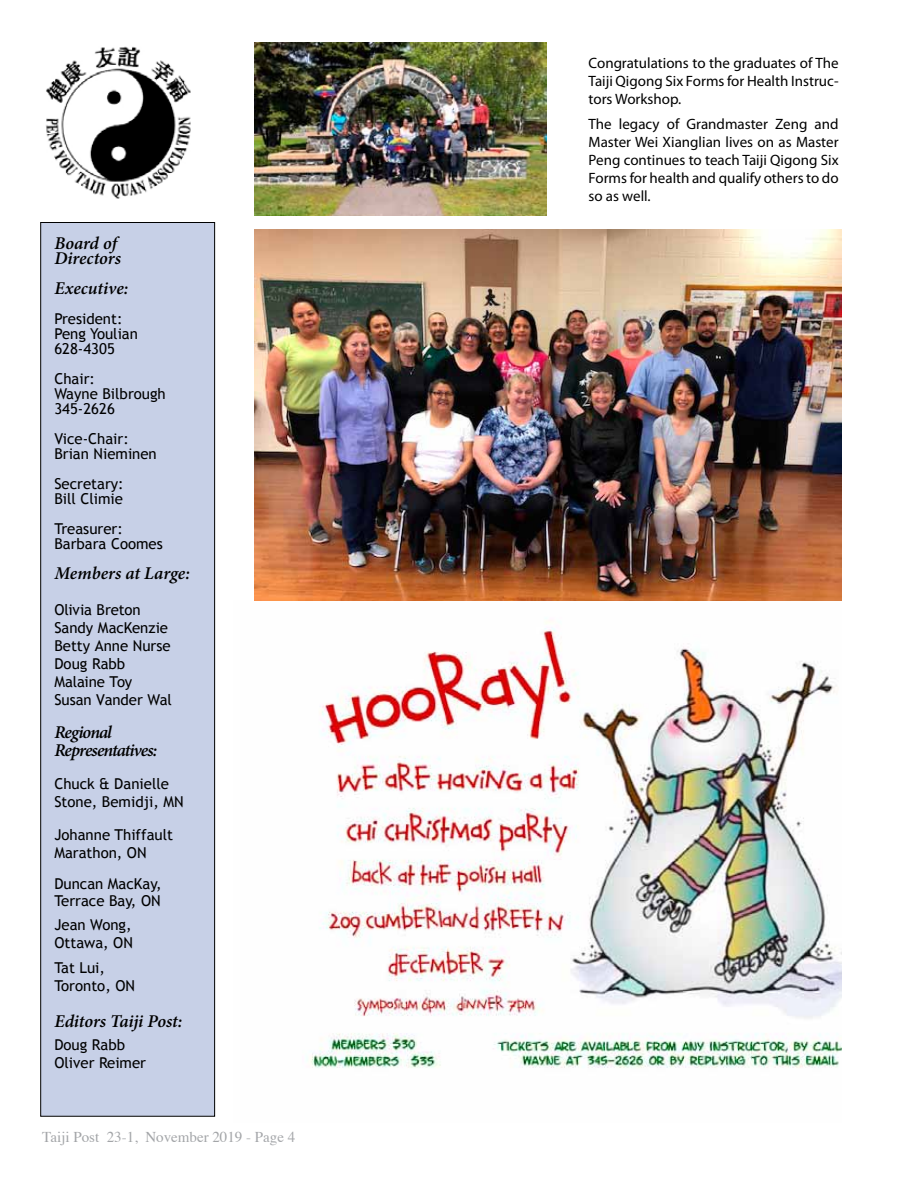
<style>
.page{position:relative;width:918px;height:1188px;background:#fff}
.page>*{position:absolute;margin:0;border:0;box-sizing:border-box;transform-origin:0 0}
.t1{font:italic 600 18px/15px "Minion Pro";letter-spacing:-.01em;color:#000}
.t2{font:italic 600 18px/18px "Minion Pro";letter-spacing:-.05em;color:#000}
.t3{font:15px/18px "Trebuchet MS";color:#000}
.t4{font:15px/18px "Myriad Pro";color:#000;text-align:justify}
.t5{font:15px "Times";color:#a3a5a8}
.s1{color:#a5a7aa}
</style>
<div class="page">
<div style="left:41px;top:223px;width:174px;height:893px;background:#c7d0e7"></div>
<div style="left:40px;top:222px;width:175px;height:894px;border:1px solid #000"></div>
<img style="left:46px;top:46px;width:145px;height:153px">
<img style="left:254px;top:600px;width:588px;height:468px">
<img style="left:254px;top:230px;width:588px;height:370px">
<img style="left:254px;top:43px;width:292px;height:172px">
<p class="t1" style="left:54px;top:235px;width:68px">Board of<br>Directors</p>
<p class="t1" style="left:54px;top:280px;width:75px">Executive:</p>
<p class="t3" style="left:54px;top:311px;width:85px;line-height:15px">President:<br>Peng Youlian<br>628-4305</p>
<p class="t3" style="left:54px;top:371px;width:113px;line-height:15px">Chair:<br>Wayne Bilbrough<br>345-2626</p>
<p class="t3" style="left:54px;top:431px;width:104px;line-height:15px">Vice-Chair:<br>Brian Nieminen</p>
<p class="t3" style="left:54px;top:476px;width:71px;line-height:15px">Secretary:<br>Bill Climie</p>
<p class="t3" style="left:54px;top:521px;width:110px;line-height:15px">Treasurer:<br>Barbara Coomes</p>
<p class="t1" style="left:54px;top:565px;width:137px">Members at Large:</p>
<p class="t3" style="left:54px;top:601px;width:119px">Olivia Breton<br>Sandy MacKenzie<br>Betty Anne Nurse<br>Doug Rabb<br>Malaine Toy<br>Susan Vander Wal</p>
<p class="t2" style="left:54px;top:723px;width:104px">Regional<br>Representatives:</p>
<p class="t3" style="left:54px;top:775px;width:131px">Chuck &amp; Danielle<br>Stone, Bemidji, MN</p>
<p class="t3" style="left:54px;top:826px;width:120px">Johanne Thiffault<br>Marathon, ON</p>
<p class="t3" style="left:54px;top:876px;width:109px;line-height:16.5px">Duncan MacKay,<br>Terrace Bay, ON</p>
<p class="t3" style="left:54px;top:916px;width:80px">Jean Wong,<br>Ottawa, ON</p>
<p class="t3" style="left:54px;top:959px;width:82px">Tat Lui,<br>Toronto, ON</p>
<p class="t1" style="left:54px;top:1014px;width:130px">Editors Taiji Post:</p>
<p class="t3" style="left:54px;top:1036px;width:93px">Doug Rabb<br>Oliver Reimer</p>
<p class="t5" style="left:42px;top:1123px;width:255px">Taiji Post 23-1, November 2019 <span class="s1">- Page 4</span></p>
<p class="t4" style="left:589px;top:54px;width:252px">Congratulations to the graduates of The Taiji Qigong Six Forms for Health Instruc&shy;tors Workshop.</p>
<p class="t4" style="left:589px;top:114px;width:252px">The legacy of Grandmaster Zeng and Master Wei Xianglian lives on as Master Peng continues to teach Taiji Qigong Six Forms for health and qualify others to do so as well.</p>
</div>
